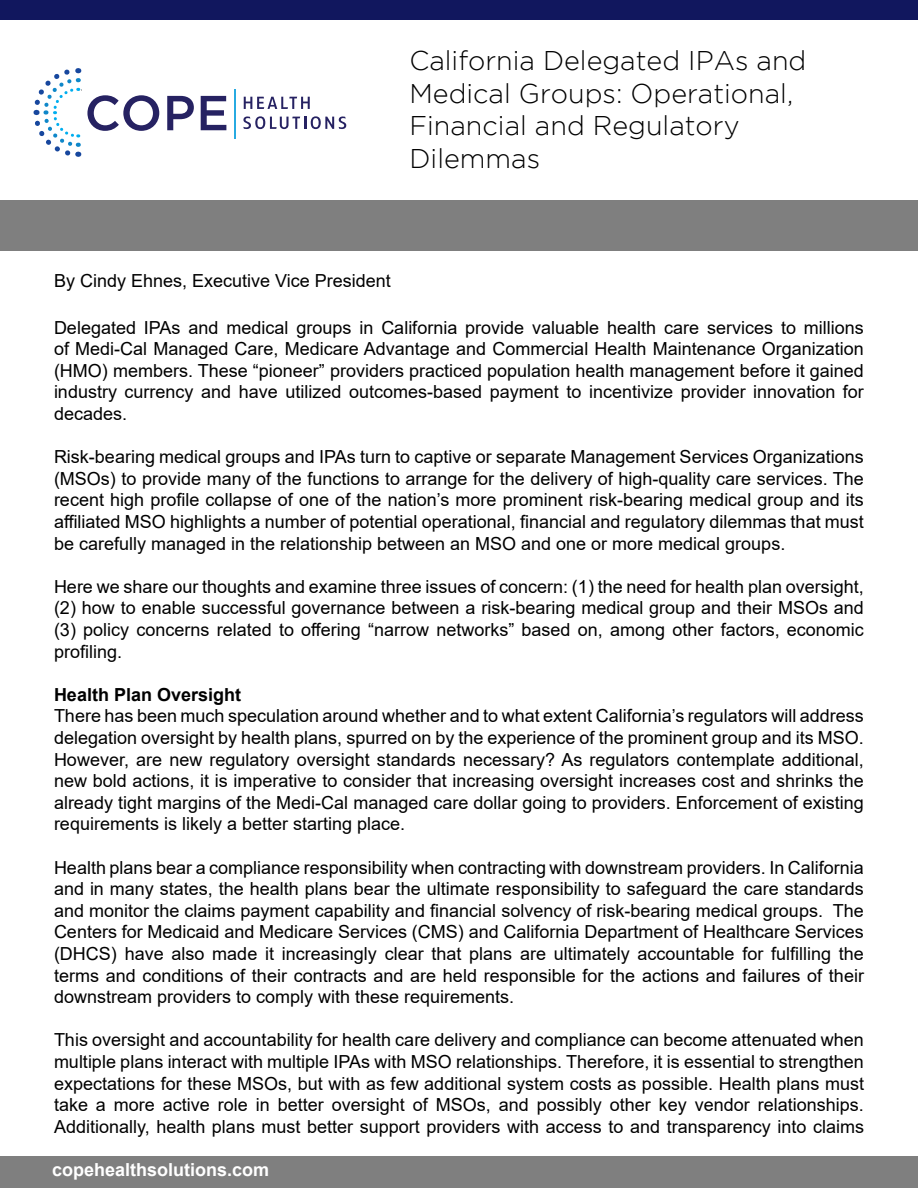
<style>
.page{position:relative;width:918px;height:1188px;background:#fff}
.page>*{position:absolute;margin:0;border:0;box-sizing:border-box;transform-origin:0 0}
.t1{font:300 27px/32.4px "Gotham";color:#000}
.t2{font:18px/21.6px "Arial";color:#000;text-align:justify}
.t3{font:700 18px "Arial";color:#fff}
.t4{font:700 18px "Arial";color:#000}
</style>
<div class="page">
<div style="left:0;top:1156px;width:918px;height:32px;background:#7f7f7f"></div>
<div style="left:0;top:0;width:918px;height:20px;background:#11175e"></div>
<div style="left:0;top:200px;width:918px;height:50px;background:#7f7f7f"></div>
<svg style="left:33px;top:68px;width:48px;height:89px"></svg>
<svg style="left:87px;top:95px;width:72px;height:36px"></svg>
<svg style="left:167px;top:96px;width:27px;height:34px"></svg>
<svg style="left:201px;top:96px;width:25px;height:34px"></svg>
<svg style="left:244px;top:97px;width:66px;height:12px"></svg>
<svg style="left:243px;top:116px;width:103px;height:13px"></svg>
<hr style="left:234px;top:89px;width:2px;height:49px;background:#27aae1">
<h1 class="t1" style="left:410px;top:44px;width:398px">California Delegated IPAs and<br>Medical Groups: Operational,<br>Financial and Regulatory<br>Dilemmas</h1>
<p class="t2" style="left:54px;top:269px;width:338px">By Cindy Ehnes, Executive Vice President</p>
<p class="t2" style="left:54px;top:316px;width:811px">Delegated IPAs and medical groups in California provide valuable health care services to millions of Medi-Cal Managed Care, Medicare Advantage and Commercial Health Maintenance Organization (HMO) members. These “pioneer” providers practiced population health management before it gained industry currency and have utilized outcomes-based payment to incentivize provider innovation for decades.</p>
<p class="t2" style="left:54px;top:446px;width:811px">Risk-bearing medical groups and IPAs turn to captive or separate Management Services Organizations (MSOs) to provide many of the functions to arrange for the delivery of high-quality care services. The recent high profile collapse of one of the nation’s more prominent risk-bearing medical group and its affiliated MSO highlights a number of potential operational, financial and regulatory dilemmas that must be carefully managed in the relationship between an MSO and one or more medical groups.</p>
<p class="t2" style="left:54px;top:575px;width:811px">Here we share our thoughts and examine three issues of concern: (1) the need for health plan oversight, (2) how to enable successful governance between a risk-bearing medical group and their MSOs and (3) policy concerns related to offering “narrow networks” based on, among other factors, economic profiling.</p>
<p class="t4" style="left:54px;top:682px;width:189px">Health Plan Oversight</p>
<p class="t2" style="left:54px;top:705px;width:811px">There has been much speculation around whether and to what extent California’s regulators will address delegation oversight by health plans, spurred on by the experience of the prominent group and its MSO.<br>However, are new regulatory oversight standards necessary? As regulators contemplate additional, new bold actions, it is imperative to consider that increasing oversight increases cost and shrinks the already tight margins of the Medi-Cal managed care dollar going to providers. Enforcement of existing requirements is likely a better starting place.</p>
<p class="t2" style="left:54px;top:856px;width:812px">Health plans bear a compliance responsibility when contracting with downstream providers. In California and in many states, the health plans bear the ultimate responsibility to safeguard the care standards and monitor the claims payment capability and financial solvency of risk-bearing medical groups. The Centers for Medicaid and Medicare Services (CMS) and California Department of Healthcare Services (DHCS) have also made it increasingly clear that plans are ultimately accountable for fulfilling the terms and conditions of their contracts and are held responsible for the actions and failures of their downstream providers to comply with these requirements.</p>
<p class="t2" style="left:54px;top:1029px;width:812px">This oversight and accountability for health care delivery and compliance can become attenuated when multiple plans interact with multiple IPAs with MSO relationships. Therefore, it is essential to strengthen expectations for these MSOs, but with as few additional system costs as possible. Health plans must take a more active role in better oversight of MSOs, and possibly other key vendor relationships.<br>Additionally, health plans must better support providers with access to and transparency into claims</p>
<p class="t3" style="left:52px;top:1157px;width:219px">copehealthsolutions.com</p>
</div>
